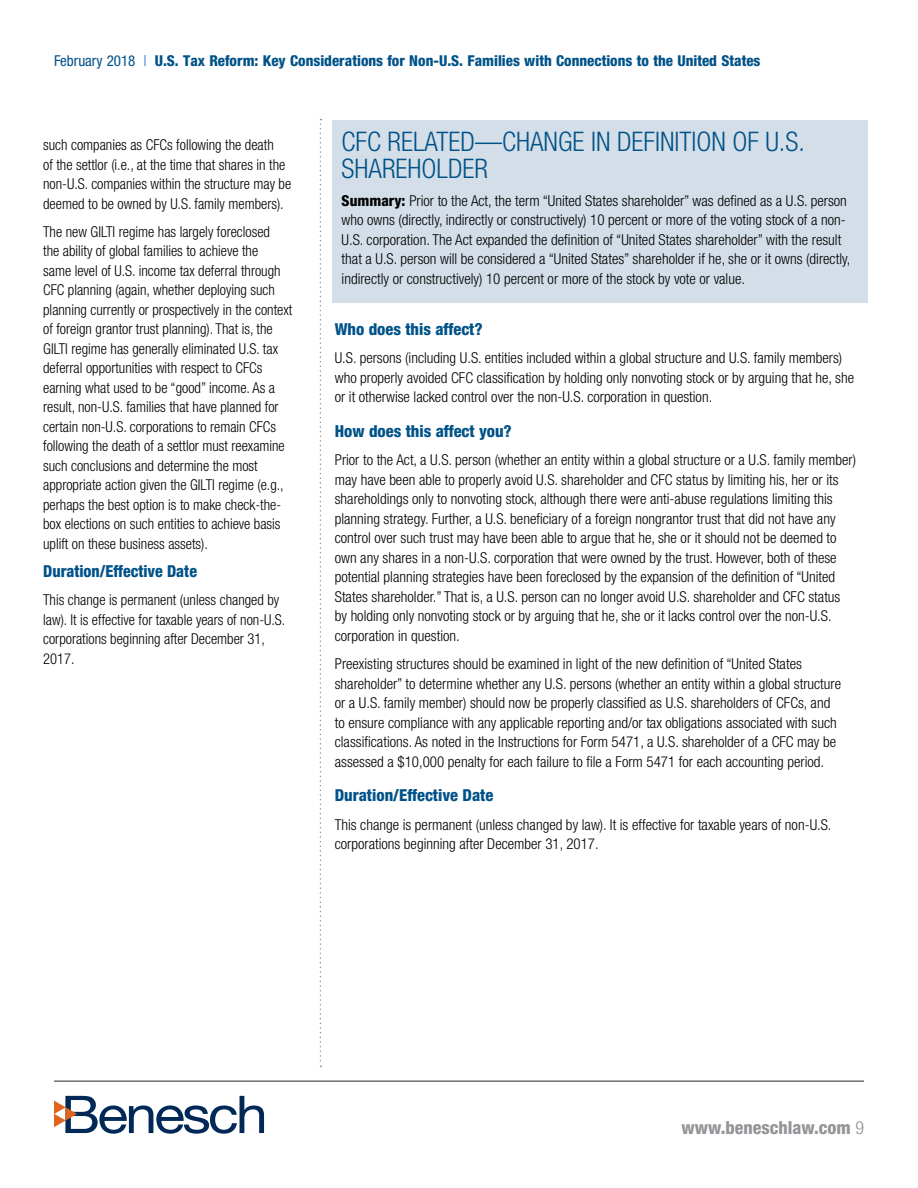
<style>
.page{position:relative;width:918px;height:1188px;background:#fff}
.page>*{position:absolute;margin:0;border:0;box-sizing:border-box;transform-origin:0 0}
.t1{font:300 condensed 27px/27px "Helvetica Neue";color:#005288}
.t2{font:800 condensed 18px "Helvetica Neue";color:#939598}
.t3{font:800 condensed 16.5px "Helvetica Neue";color:#005288}
.t4{font:300 condensed 15px/19.5px "Helvetica Neue";color:#000}
.t5{font:800 condensed 15px "Helvetica Neue";color:#005288}
.s1{font-weight:400}
.s2{font-weight:400;color:#407cc9}
.s3{font-weight:800}
.s4{font-weight:300}
</style>
<div class="page">
<svg style="left:54px;top:1096px;width:210px;height:38px"></svg>
<hr style="left:54px;top:1080px;width:810px;height:2px;background:#6d6e71">
<div style="left:333px;top:120px;width:535px;height:182px;background:#d4dee8"></div>
<svg style="left:320px;top:119px;width:1px;height:948px"></svg>
<p class="t5" style="left:54px;top:52px;width:708px"><span class="s1">February 2018</span> <span class="s2">|</span> U.S. Tax Reform: Key Considerations for Non-U.S. Families with Connections to the United States</p>
<p class="t4" style="left:43px;top:135px;width:250px">such companies as CFCs following the death<br>of the settlor (i.e., at the time that shares in the non-U.S. companies within the structure may be deemed to be owned by U.S. family members).</p>
<p class="t4" style="left:43px;top:222px;width:251px">The new GILTI regime has largely foreclosed<br>the ability of global families to achieve the<br>same level of U.S. income tax deferral through CFC planning (again, whether deploying such planning currently or prospectively in the context of foreign grantor trust planning). That is, the GILTI regime has generally eliminated U.S. tax deferral opportunities with respect to CFCs earning what used to be “good” income. As a result, non-U.S. families that have planned for certain non-U.S. corporations to remain CFCs following the death of a settlor must reexamine such conclusions and determine the most appropriate action given the GILTI regime (e.g., perhaps the best option is to make check-the&shy;box elections on such entities to achieve basis uplift on these business assets).</p>
<p class="t3" style="left:43px;top:561px;width:155px">Duration/Effective Date</p>
<p class="t4" style="left:43px;top:590px;width:244px">This change is permanent (unless changed by law). It is effective for taxable years of non-U.S. corporations beginning after December 31, 2017.</p>
<h1 class="t1" style="left:342px;top:127px;width:465px">CFC RELATED—CHANGE IN DEFINITION OF U.S.<br>SHAREHOLDER</h1>
<p class="t4" style="left:342px;top:191px;width:510px"><span class="s3">Summary:</span> Prior to the Act, the term “United States shareholder” was defined as a U.S. person who owns (directly, indirectly or constructively) 10 percent or more of the voting stock of a non-U.S. corporation. The Act expanded the definition of “United States shareholder” with the result that a U.S. person will be considered a “United States” shareholder if he, she or it owns (directly, indirectly or constructively) 10 percent or more of the stock by vote or value.</p>
<p class="t3" style="left:335px;top:319px;width:149px">Who does this affect?</p>
<p class="t4" style="left:335px;top:348px;width:521px">U.S. persons (including U.S. entities included within a global structure and U.S. family members) who properly avoided CFC classification by holding only nonvoting stock or by arguing that he, she or it otherwise lacked control over the non-U.S. corporation in question.</p>
<p class="t3" style="left:335px;top:421px;width:179px">How does this affect you?</p>
<p class="t4" style="left:335px;top:450px;width:523px">Prior to the Act, a U.S. person (whether an entity within a global structure or a U.S. family member) may have been able to properly avoid U.S. shareholder and CFC status by limiting his, her or its shareholdings only to nonvoting stock, although there were anti-abuse regulations limiting this planning strategy. Further, a U.S. beneficiary of a foreign nongrantor trust that did not have any control over such trust may have been able to argue that he, she or it should not be deemed to own any shares in a non-U.S. corporation that were owned by the trust. However, both of these potential planning strategies have been foreclosed by the expansion of the definition of “United States shareholder.” That is, a U.S. person can no longer avoid U.S. shareholder and CFC status by holding only nonvoting stock or by arguing that he, she or it lacks control over the non-U.S. corporation in question.</p>
<p class="t4" style="left:335px;top:654px;width:508px">Preexisting structures should be examined in light of the new definition of “United States shareholder” to determine whether any U.S. persons (whether an entity within a global structure or a U.S. family member) should now be properly classified as U.S. shareholders of CFCs, and to ensure compliance with any applicable reporting and/or tax obligations associated with such classifications. As noted in the Instructions for Form 5471, a U.S. shareholder of a CFC may be assessed a $10,000 penalty for each failure to file a Form 5471 for each accounting period.</p>
<p class="t3" style="left:335px;top:785px;width:160px">Duration/Effective Date</p>
<p class="t4" style="left:335px;top:814px;width:498px">This change is permanent (unless changed by law). It is effective for taxable years of non-U.S. corporations beginning after December 31, 2017.</p>
<p class="t2" style="left:682px;top:1116px;width:184px">www.beneschlaw.com <span class="s4">9</span></p>
</div>
